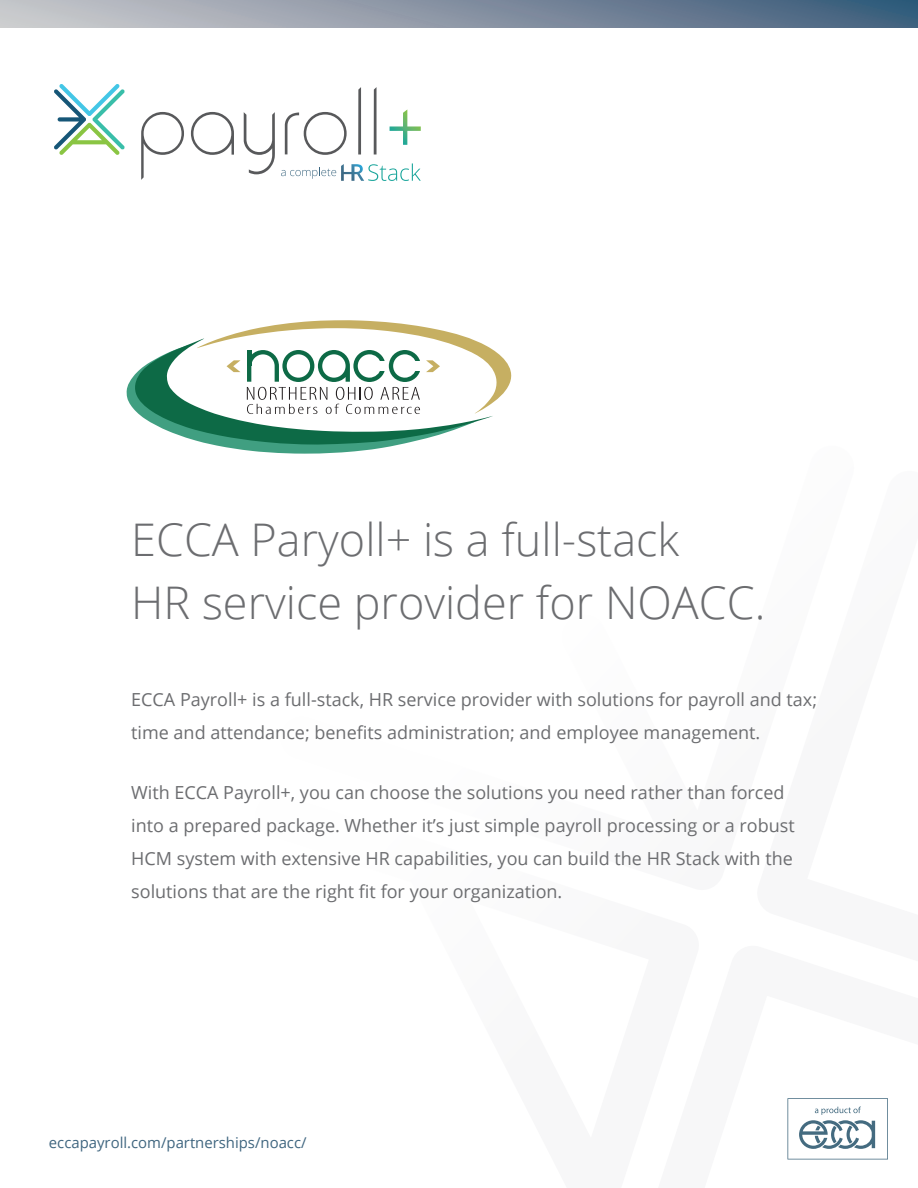
<style>
.page{position:relative;width:918px;height:1188px;background:#fff}
.page>*{position:absolute;margin:0;border:0;box-sizing:border-box;transform-origin:0 0}
.t1{font:300 45px/63px "Open Sans";color:#6c6d70}
.t2{font:18px/33px "Open Sans";color:#6c6d70}
.t3{font:14.85px "Open Sans";color:#406680}
</style>
<div class="page">
<svg style="left:390px;top:109px;width:31px;height:36px"></svg>
<svg style="left:54px;top:84px;width:71px;height:71px"></svg>
<svg style="left:141px;top:112px;width:43px;height:68px"></svg>
<svg style="left:191px;top:112px;width:43px;height:43px"></svg>
<svg style="left:285px;top:112px;width:62px;height:43px"></svg>
<svg style="left:358px;top:87px;width:3px;height:67px"></svg>
<svg style="left:374px;top:87px;width:3px;height:67px"></svg>
<svg style="left:244px;top:112px;width:31px;height:62px"></svg>
<svg style="left:281px;top:163px;width:140px;height:18px"></svg>
<div style="left:0;top:0;width:918px;height:27px;background:linear-gradient(to right,#cfcbcd,#3d5b7a)"></div>
<svg style="left:787px;top:1098px;width:101px;height:62px"></svg>
<svg style="left:126px;top:320px;width:386px;height:134px"></svg>
<p class="t1" style="left:131px;top:507px;width:636px">ECCA Paryoll+ is a full-stack<br>HR service provider for NOACC.</p>
<p class="t2" style="left:131px;top:683px;width:687px">ECCA Payroll+ is a full-stack, HR service provider with solutions for payroll and tax; time and attendance; benefits administration; and employee management.</p>
<p class="t2" style="left:131px;top:776px;width:665px">With ECCA Payroll+, you can choose the solutions you need rather than forced into a prepared package. Whether it’s just simple payroll processing or a robust HCM system with extensive HR capabilities, you can build the HR Stack with the solutions that are the right fit for your organization.</p>
<p class="t3" style="left:49px;top:1133px;width:259px">eccapayroll.com/partnerships/noacc/</p>
</div>
